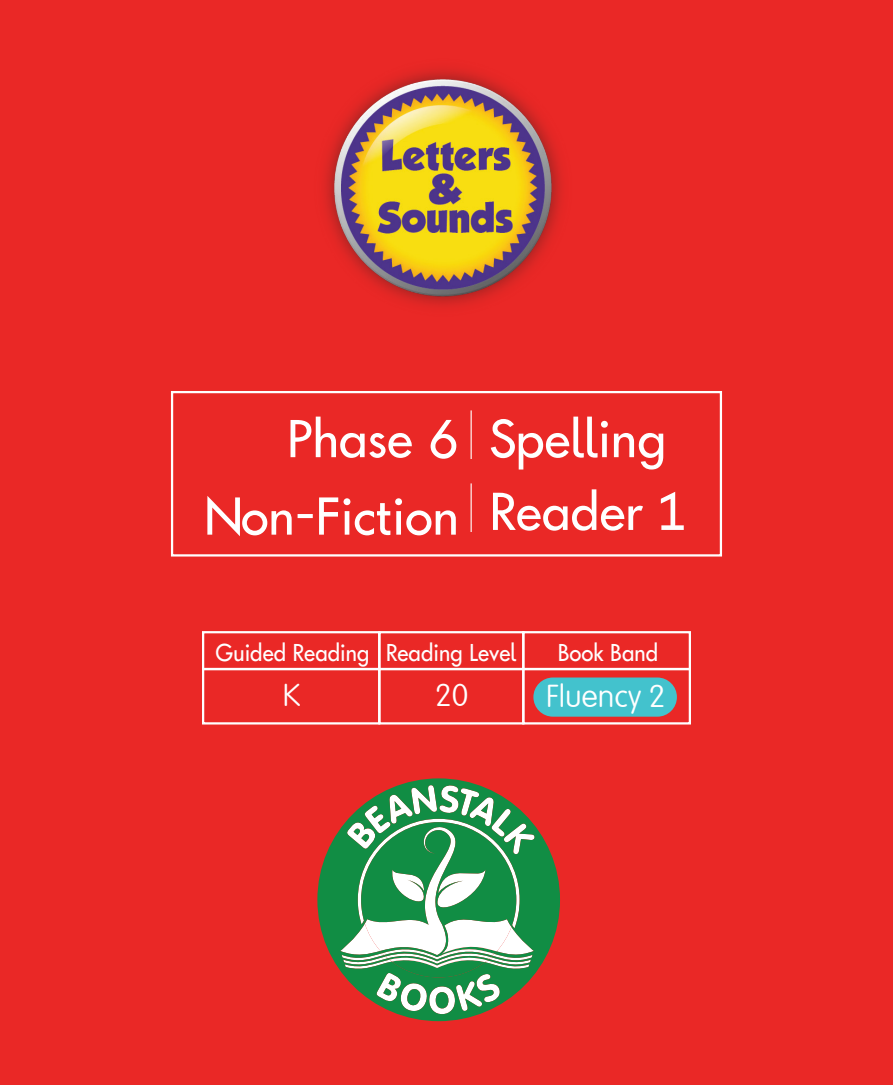
<style>
.page{position:relative;width:893px;height:1085px;background:#fff}
.page>*{position:absolute;margin:0;border:0;box-sizing:border-box;transform-origin:0 0}
.Back_Cover_-_divider{font:67.5px "Helvetica";color:#fff;scale:.2 1}
.Back_Cover_-_Cover_c{font:54px "Edufont A";letter-spacing:-.005em;color:#fff}
.Back_Cover_-_Cover_C{font:54px "Edufont A";color:#fff}
.t1{font:100 31.05px "VAG Rounded";color:#fff}
.t2{font:24.75px "Edufont A";color:#fff;scale:.94 1}
</style>
<div class="page">
<div style="left:0;top:0;width:893px;height:1084px;background:#ea2826"></div>
<div style="left:171px;top:391px;width:551px;height:165px;border:2px solid #fff"></div>
<svg style="left:317px;top:778px;width:243px;height:242px"></svg>
<svg style="left:340px;top:785px;width:195px;height:229px;background:#6ea478"></svg>
<img style="left:324px;top:69px;width:238px;height:238px">
<div style="left:533px;top:677px;width:144px;height:39px;background:#43c2cd;border-radius:20px"></div>
<div style="left:522px;top:667px;width:169px;height:57px;border:2px solid #fff"></div>
<div style="left:202px;top:631px;width:178px;height:39px;border:2px solid #fff"></div>
<div style="left:202px;top:667px;width:178px;height:57px;border:2px solid #fff"></div>
<div style="left:378px;top:631px;width:146px;height:39px;border:2px solid #fff"></div>
<div style="left:378px;top:667px;width:146px;height:57px;border:2px solid #fff"></div>
<div style="left:522px;top:631px;width:169px;height:39px;border:2px solid #fff"></div>
<p class="Back_Cover_-_Cover_c" style="left:287px;top:409px;width:173px">Phase 6</p>
<p class="Back_Cover_-_Cover_c" style="left:206px;top:486px;width:254px">Non-Fiction</p>
<p class="Back_Cover_-_divider" style="left:470px;top:383px;width:19px">|</p>
<p class="Back_Cover_-_divider" style="left:470px;top:456px;width:19px">|</p>
<p class="Back_Cover_-_Cover_C" style="left:490px;top:409px;width:178px">Spelling</p>
<p class="Back_Cover_-_Cover_C" style="left:490px;top:481px;width:198px">Reader 1</p>
<p class="t2" style="left:216px;top:638px;width:165px">Guided Reading</p>
<p class="t2" style="left:386px;top:638px;width:140px">Reading Level</p>
<p class="t2" style="left:558px;top:638px;width:108px">Book Band</p>
<p class="t1" style="left:283px;top:677px;width:19px">K</p>
<p class="t1" style="left:435px;top:677px;width:35px">20</p>
<p class="t1" style="left:546px;top:678px;width:121px">Fluency 2</p>
</div>
